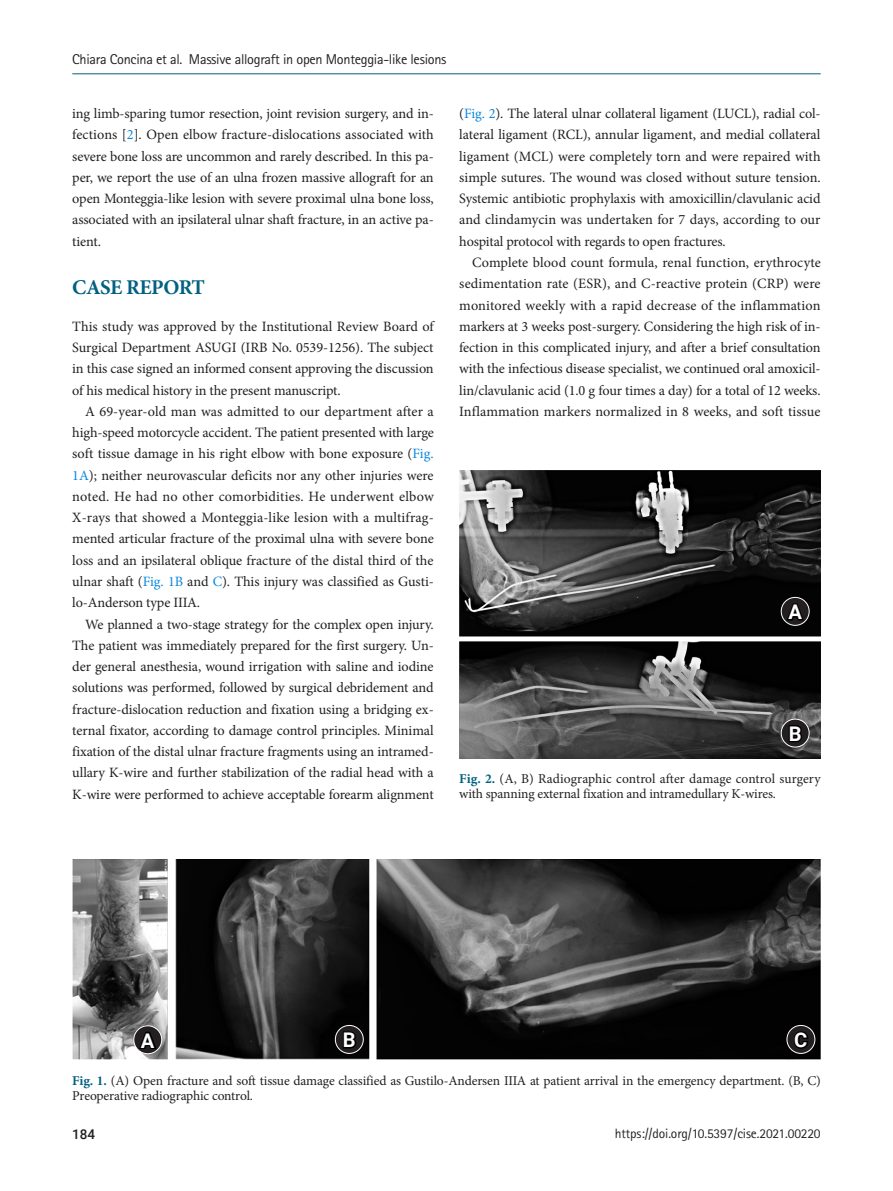
<style>
.page{position:relative;width:893px;height:1191px;background:#fff}
.page>*{position:absolute;margin:0;border:0;box-sizing:border-box;transform-origin:0 0}
.body-title{font:700 21px "Minion Pro";letter-spacing:-.025em;color:#006180}
.t1{font:700 20.25px "Roboto";color:#fff}
.body{font:14.25px/21.3px "Minion Pro";letter-spacing:-.01em;color:#231f20;text-align:justify}
.t2{font:14.25px "Rotis Sans Serif Std";letter-spacing:-.02em;color:#231f20}
.fig-caption{font:13.5px/15px "Minion Pro";letter-spacing:-.01em;color:#231f20}
.t3{font:13.5px "Rotis Sans Serif Std";letter-spacing:-.01em;color:#231f20}
.t4{font:500 13.5px "Roboto";color:#231f20}
.s1{color:#0b88de}
.s2{font-weight:700;color:#006180}
</style>
<div class="page">
<img style="left:72px;top:859px;width:749px;height:200px">
<svg style="left:335px;top:1025px;width:28px;height:28px"></svg>
<div style="left:335px;top:1025px;width:29px;height:28px;border:1px solid #fff;border-radius:50%"></div>
<svg style="left:341px;top:1029px;width:17px;height:21px"></svg>
<svg style="left:787px;top:1025px;width:28px;height:28px"></svg>
<div style="left:786px;top:1025px;width:29px;height:28px;border:1px solid #fff;border-radius:50%"></div>
<svg style="left:792px;top:1029px;width:18px;height:21px"></svg>
<svg style="left:134px;top:1025px;width:28px;height:28px"></svg>
<div style="left:133px;top:1025px;width:29px;height:29px;border:1px solid #fff;border-radius:50%"></div>
<svg style="left:137px;top:1030px;width:21px;height:21px"></svg>
<img style="left:459px;top:470px;width:362px;height:288px">
<svg style="left:781px;top:719px;width:28px;height:28px"></svg>
<div style="left:781px;top:718px;width:29px;height:29px;border:1px solid #fff;border-radius:50%"></div>
<svg style="left:787px;top:723px;width:17px;height:20px"></svg>
<svg style="left:781px;top:597px;width:28px;height:28px"></svg>
<div style="left:781px;top:597px;width:29px;height:29px;border:1px solid #fff;border-radius:50%"></div>
<svg style="left:784px;top:602px;width:22px;height:20px"></svg>
<hr style="left:72px;top:73px;width:749px;height:1px;background:#006180">
<p class="t2" style="left:72px;top:51px;width:376px">Chiara Concina et al. Massive allograft in open Monteggia-like lesions</p>
<p class="body" style="left:72px;top:103px;width:363px">ing limb-sparing tumor resection, joint revision surgery, and in&shy;fections [<span class="s1">2</span>]. Open elbow fracture-dislocations associated with severe bone loss are uncommon and rarely described. In this pa&shy;per, we report the use of an ulna frozen massive allograft for an open Monteggia-like lesion with severe proximal ulna bone loss, associated with an ipsilateral ulnar shaft fracture, in an active pa&shy;tient.</p>
<p class="body-title" style="left:72px;top:272px;width:134px">CASE REPORT</p>
<p class="body" style="left:72px;top:316px;width:363px">This study was approved by the Institutional Review Board of Surgical Department ASUGI (IRB No. 0539-1256). The subject in this case signed an informed consent approving the discussion of his medical history in the present manuscript.</p>
<p class="body" style="left:72px;top:401px;width:363px;text-indent:13px">A 69-year-old man was admitted to our department after a high-speed motorcycle accident. The patient presented with large soft tissue damage in his right elbow with bone exposure (<span class="s1">Fig.<br>1A</span>); neither neurovascular deficits nor any other injuries were noted. He had no other comorbidities. He underwent elbow X-rays that showed a Monteggia-like lesion with a multifrag&shy;mented articular fracture of the proximal ulna with severe bone loss and an ipsilateral oblique fracture of the distal third of the ulnar shaft (<span class="s1">Fig. 1B</span> and <span class="s1">C</span>). This injury was classified as Gusti&shy;lo-Anderson type IIIA.</p>
<p class="body" style="left:72px;top:613px;width:363px;text-indent:13px">We planned a two-stage strategy for the complex open injury.<br>The patient was immediately prepared for the first surgery. Un&shy;der general anesthesia, wound irrigation with saline and iodine solutions was performed, followed by surgical debridement and fracture-dislocation reduction and fixation using a bridging ex&shy;ternal fixator, according to damage control principles. Minimal fixation of the distal ulnar fracture fragments using an intramed&shy;ullary K-wire and further stabilization of the radial head with a K-wire were performed to achieve acceptable forearm alignment</p>
<p class="body" style="left:459px;top:103px;width:363px">(<span class="s1">Fig. 2</span>). The lateral ulnar collateral ligament (LUCL), radial col&shy;lateral ligament (RCL), annular ligament, and medial collateral ligament (MCL) were completely torn and were repaired with simple sutures. The wound was closed without suture tension.<br>Systemic antibiotic prophylaxis with amoxicillin/clavulanic acid and clindamycin was undertaken for 7 days, according to our hospital protocol with regards to open fractures.</p>
<p class="body" style="left:459px;top:252px;width:363px;text-indent:13px">Complete blood count formula, renal function, erythrocyte sedimentation rate (ESR), and C-reactive protein (CRP) were monitored weekly with a rapid decrease of the inflammation markers at 3 weeks post-surgery. Considering the high risk of in&shy;fection in this complicated injury, and after a brief consultation with the infectious disease specialist, we continued oral amoxicil&shy;lin/clavulanic acid (1.0 g four times a day) for a total of 12 weeks.<br>Inflammation markers normalized in 8 weeks, and soft tissue</p>
<p class="t1" style="left:788px;top:598px;width:15px">A</p>
<p class="t1" style="left:789px;top:719px;width:14px">B</p>
<p class="fig-caption" style="left:459px;top:771px;width:363px"><span class="s2">Fig. 2.</span> (A, B) Radiographic control after damage control surgery with spanning external fixation and intramedullary K-wires.</p>
<p class="t1" style="left:141px;top:1026px;width:15px">A</p>
<p class="t1" style="left:343px;top:1025px;width:14px">B</p>
<p class="t1" style="left:794px;top:1025px;width:15px">C</p>
<p class="fig-caption" style="left:72px;top:1072px;width:750px"><span class="s2">Fig. 1.</span> (A) Open fracture and soft tissue damage classified as Gustilo-Andersen IIIA at patient arrival in the emergency department. (B, C)<br>Preoperative radiographic control.</p>
<p class="t4" style="left:72px;top:1124px;width:25px">184</p>
<p class="t3" style="left:615px;top:1125px;width:207px">https://doi.org/10.5397/cise.2021.00220</p>
</div>
